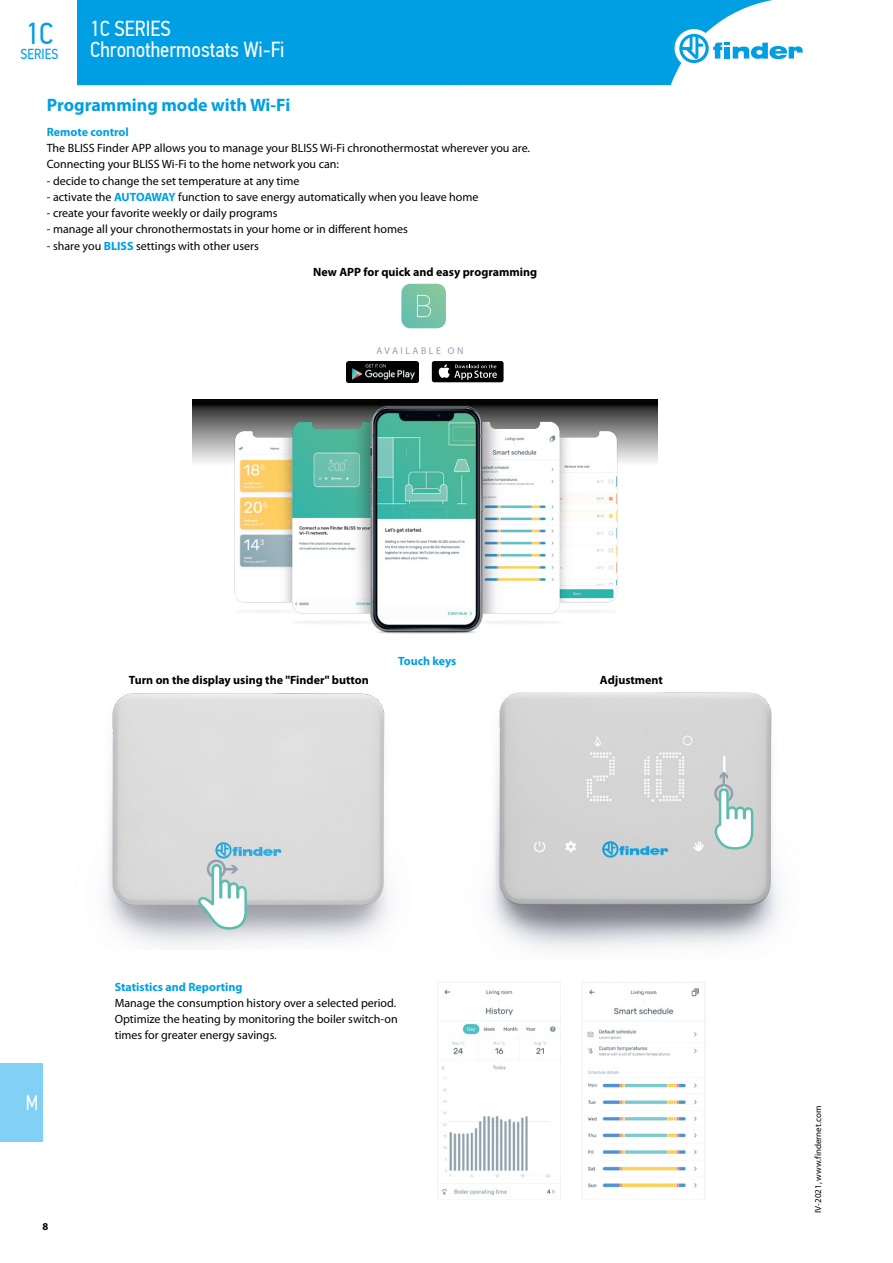
<style>
.page{position:relative;width:893px;height:1263px;background:#fff}
.page>*{position:absolute;margin:0;border:0;box-sizing:border-box;transform-origin:0 0}
.t1{font:30.3px "PF Din Text Cond Pro";color:#009fe3}
.t2{font:21.75px/21px "PF Din Text Cond Pro";color:#fff}
.t3{font:21px "PF Din Text Cond Pro";color:#fff;scale:.9 1}
.t4{font:700 18px "Myriad Pro";color:#009fe3}
.t5{font:14.55px "PF Din Text Cond Pro";color:#009fe3}
.t6{font:12px/16.2px "Myriad Pro";color:#000}
.t7{font:700 12px "Myriad Pro";color:#000}
.t8{font:700 12px "Myriad Pro";color:#009fe3}
.t9{font:700 10.5px "Myriad Pro";color:#000}
.t10{font:9.75px "Myriad Pro";letter-spacing:.26em;color:#929fb0}
.t11{font:9px "Myriad Pro";color:#000}
.s1{font-weight:700;color:#009fe3}
</style>
<div class="page">
<div style="left:0;top:1063px;width:43px;height:79px;background:#83d0f5"></div>
<div style="left:77px;top:0;width:696px;height:85px;background:#009fe3"></div>
<div style="left:675px;top:29px;width:38px;height:39px;background:#fff;border-radius:50%"></div>
<svg style="left:679px;top:34px;width:124px;height:29px"></svg>
<img style="left:347px;top:361px;width:72px;height:21px">
<div style="left:432px;top:361px;width:72px;height:21px;background:#000;border-radius:3px"></div>
<svg style="left:438px;top:364px;width:59px;height:16px"></svg>
<svg style="left:401px;top:284px;width:45px;height:44px;background:#7fc6ab"></svg>
<img style="left:193px;top:399px;width:465px;height:235px">
<img style="left:107px;top:693px;width:281px;height:253px">
<svg style="left:197px;top:859px;width:50px;height:71px"></svg>
<img style="left:490px;top:692px;width:290px;height:258px">
<svg style="left:713px;top:771px;width:40px;height:78px"></svg>
<img style="left:437px;top:982px;width:119px;height:217px">
<img style="left:582px;top:982px;width:123px;height:218px">
<h2 class="t2" style="left:90px;top:18px;width:196px">1C SERIES<br>Chronothermostats Wi-Fi</h2>
<h1 class="t1" style="left:26px;top:16px;width:29px">1C</h1>
<p class="t5" style="left:21px;top:45px;width:39px">SERIES</p>
<h3 class="t4" style="left:47px;top:93px;width:245px">Programming mode with Wi-Fi</h3>
<p class="t8" style="left:47px;top:124px;width:84px">Remote control</p>
<p class="t6" style="left:47px;top:140px;width:485px">The BLISS Finder APP allows you to manage your BLISS Wi-Fi chronothermostat wherever you are.<br>Connecting your BLISS Wi-Fi to the home network you can:</p>
<p class="t6" style="left:47px;top:172px;width:254px">- decide to change the set temperature at any time</p>
<p class="t6" style="left:47px;top:188px;width:433px">- activate the <span class="s1">AUTOAWAY</span> function to save energy automatically when you leave home</p>
<p class="t6" style="left:47px;top:205px;width:232px">- create your favorite weekly or daily programs</p>
<p class="t6" style="left:47px;top:221px;width:363px">- manage all your chronothermostats in your home or in different homes</p>
<p class="t6" style="left:47px;top:237px;width:214px">- share you <span class="s1">BLISS</span> settings with other users</p>
<p class="t7" style="left:313px;top:264px;width:225px">New APP for quick and easy programming</p>
<p class="t10" style="left:377px;top:344px;width:88px">AVAILABLE ON</p>
<p class="t8" style="left:398px;top:653px;width:60px">Touch keys</p>
<p class="t7" style="left:129px;top:672px;width:241px">Turn on the display using the "Finder" button</p>
<p class="t7" style="left:600px;top:672px;width:64px">Adjustment</p>
<h3 class="t3" style="left:26px;top:1091px;width:15px">M</h3>
<p class="t9" style="left:43px;top:1219px;width:7px">8</p>
<p class="t8" style="left:115px;top:979px;width:129px">Statistics and Reporting</p>
<p class="t6" style="left:115px;top:995px;width:284px">Manage the consumption history over a selected period.<br>Optimize the heating by monitoring the boiler switch-on times for greater energy savings.</p>
<p class="t11" style="left:812px;top:1213px;width:108px;rotate:-90deg">IV-2021, www.findernet.com</p>
</div>
